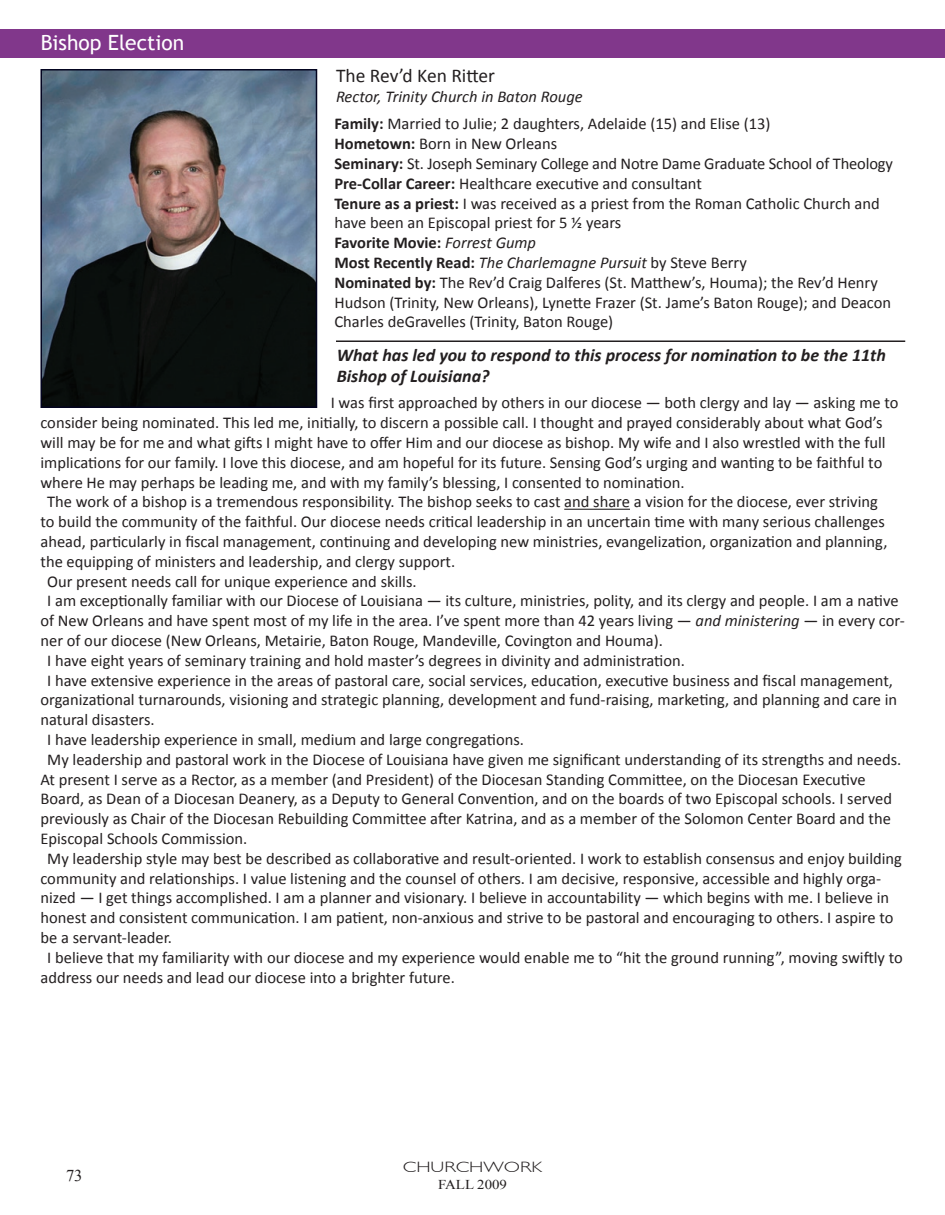
<style>
.page{position:relative;width:945px;height:1215px;background:#fff}
.page>*{position:absolute;margin:0;border:0;box-sizing:border-box;transform-origin:0 0}
.t1{font:21px "Trebuchet MS";color:#fff}
.t2{font:19.5px "Calibri";color:#231f20}
.t3{font:italic 700 18px/21.6px "Calibri";color:#231f20}
.t4{font:16.5px/19.8px "Calibri";color:#231f20}
.t5{font:italic 16.5px "Calibri";color:#231f20}
.t6{font:700 16.5px "Calibri";color:#231f20}
.t7{font:16.5px "Times New Roman";color:#231f20}
.t8{font:300 15px "Gill Sans";color:#231f20;scale:1.32 1}
.t9{font:13.5px "Times New Roman";color:#231f20;scale:1.1 1}
.s1{font-weight:700}
.s2{font-weight:400;font-style:italic}
.s3{font-weight:700;font-style:normal}
.s4{font-style:normal}
.s5{font-style:italic}
</style>
<div class="page">
<img style="left:43px;top:72px;width:271px;height:333px">
<div style="left:40px;top:69px;width:277px;height:339px;border:2px solid #030420"></div>
<hr style="left:564px;top:509px;width:66px;height:1px;background:#231f20">
<hr style="left:336px;top:340px;width:569px;height:2px;background:#231f20">
<div style="left:0;top:29px;width:472px;height:29px;background:#81378b"></div>
<div style="left:471px;top:29px;width:473px;height:29px;background:#81378b"></div>
<div style="left:931px;top:29px;width:14px;height:29px;background:#81378b"></div>
<p class="t1" style="left:41px;top:30px;width:145px">Bishop Election</p>
<p class="t2" style="left:336px;top:64px;width:161px">The Rev’d Ken Ritter</p>
<p class="t5" style="left:336px;top:86px;width:248px">Rector, Trinity Church in Baton Rouge</p>
<p class="t4" style="left:334px;top:113px;width:438px"><span class="s1">Family:</span> Married to Julie; 2 daughters, Adelaide (15) and Elise (13)</p>
<p class="t4" style="left:334px;top:133px;width:224px"><span class="s1">Hometown:</span> Born in New Orleans</p>
<p class="t4" style="left:334px;top:153px;width:560px"><span class="s1">Seminary:</span> St. Joseph Seminary College and Notre Dame Graduate School of Theology</p>
<p class="t4" style="left:334px;top:173px;width:369px"><span class="s1">Pre-Collar Career:</span> Healthcare executive and consultant</p>
<p class="t4" style="left:334px;top:192px;width:547px"><span class="s1">Tenure as a priest:</span> I was received as a priest from the Roman Catholic Church and have been an Episcopal priest for 5 ½ years</p>
<p class="t6" style="left:334px;top:232px;width:203px">Favorite Movie: <span class="s2">Forrest Gump</span></p>
<p class="t5" style="left:334px;top:252px;width:414px"><span class="s3">Most Recently Read:</span> The Charlemagne Pursuit <span class="s4">by Steve Berry</span></p>
<p class="t4" style="left:334px;top:272px;width:558px"><span class="s1">Nominated by:</span> The Rev’d Craig Dalferes (St. Matthew’s, Houma); the Rev’d Henry<br>Hudson (Trinity, New Orleans), Lynette Frazer (St. Jame’s Baton Rouge); and Deacon<br>Charles deGravelles (Trinity, Baton Rouge)</p>
<p class="t3" style="left:337px;top:343px;width:551px">What has led you to respond to this process for nomination to be the 11th<br>Bishop of Louisiana?</p>
<p class="t4" style="left:40px;top:392px;width:860px;text-indent:290px">I was first approached by others in our diocese — both clergy and lay — asking me to consider being nominated. This led me, initially, to discern a possible call. I thought and prayed considerably about what God’s will may be for me and what gifts I might have to offer Him and our diocese as bishop. My wife and I also wrestled with the full implications for our family. I love this diocese, and am hopeful for its future. Sensing God’s urging and wanting to be faithful to where He may perhaps be leading me, and with my family’s blessing, I consented to nomination.</p>
<p class="t4" style="left:40px;top:491px;width:848px;text-indent:7px">The work of a bishop is a tremendous responsibility. The bishop seeks to cast and share a vision for the diocese, ever striving to build the community of the faithful. Our diocese needs critical leadership in an uncertain time with many serious challenges ahead, particularly in fiscal management, continuing and developing new ministries, evangelization, organization and planning, the equipping of ministers and leadership, and clergy support.</p>
<p class="t4" style="left:47px;top:570px;width:371px">Our present needs call for unique experience and skills.</p>
<p class="t4" style="left:40px;top:590px;width:866px;text-indent:7px">I am exceptionally familiar with our Diocese of Louisiana — its culture, ministries, polity, and its clergy and people. I am a native of New Orleans and have spent most of my life in the area. I’ve spent more than 42 years living — <span class="s5">and ministering</span> — in every cor&shy;ner of our diocese (New Orleans, Metairie, Baton Rouge, Mandeville, Covington and Houma).</p>
<p class="t4" style="left:47px;top:650px;width:639px">I have eight years of seminary training and hold master’s degrees in divinity and administration.</p>
<p class="t4" style="left:40px;top:669px;width:858px;text-indent:7px">I have extensive experience in the areas of pastoral care, social services, education, executive business and fiscal management, organizational turnarounds, visioning and strategic planning, development and fund-raising, marketing, and planning and care in natural disasters.</p>
<p class="t4" style="left:47px;top:729px;width:478px">I have leadership experience in small, medium and large congregations.</p>
<p class="t4" style="left:40px;top:749px;width:862px;text-indent:7px">My leadership and pastoral work in the Diocese of Louisiana have given me significant understanding of its strengths and needs.<br>At present I serve as a Rector, as a member (and President) of the Diocesan Standing Committee, on the Diocesan Executive Board, as Dean of a Diocesan Deanery, as a Deputy to General Convention, and on the boards of two Episcopal schools. I served previously as Chair of the Diocesan Rebuilding Committee after Katrina, and as a member of the Solomon Center Board and the Episcopal Schools Commission.</p>
<p class="t4" style="left:40px;top:848px;width:863px;text-indent:7px">My leadership style may best be described as collaborative and result-oriented. I work to establish consensus and enjoy building community and relationships. I value listening and the counsel of others. I am decisive, responsive, accessible and highly orga&shy;nized — I get things accomplished. I am a planner and visionary. I believe in accountability — which begins with me. I believe in honest and consistent communication. I am patient, non-anxious and strive to be pastoral and encouraging to others. I aspire to be a servant-leader.</p>
<p class="t4" style="left:40px;top:947px;width:864px;text-indent:7px">I believe that my familiarity with our diocese and my experience would enable me to “hit the ground running”, moving swiftly to address our needs and lead our diocese into a brighter future.</p>
<p class="t7" style="left:66px;top:1164px;width:18px">73</p>
<p class="t8" style="left:403px;top:1159px;width:107px">CHURCHWORK</p>
<p class="t9" style="left:438px;top:1175px;width:64px">Fall 2009</p>
</div>
